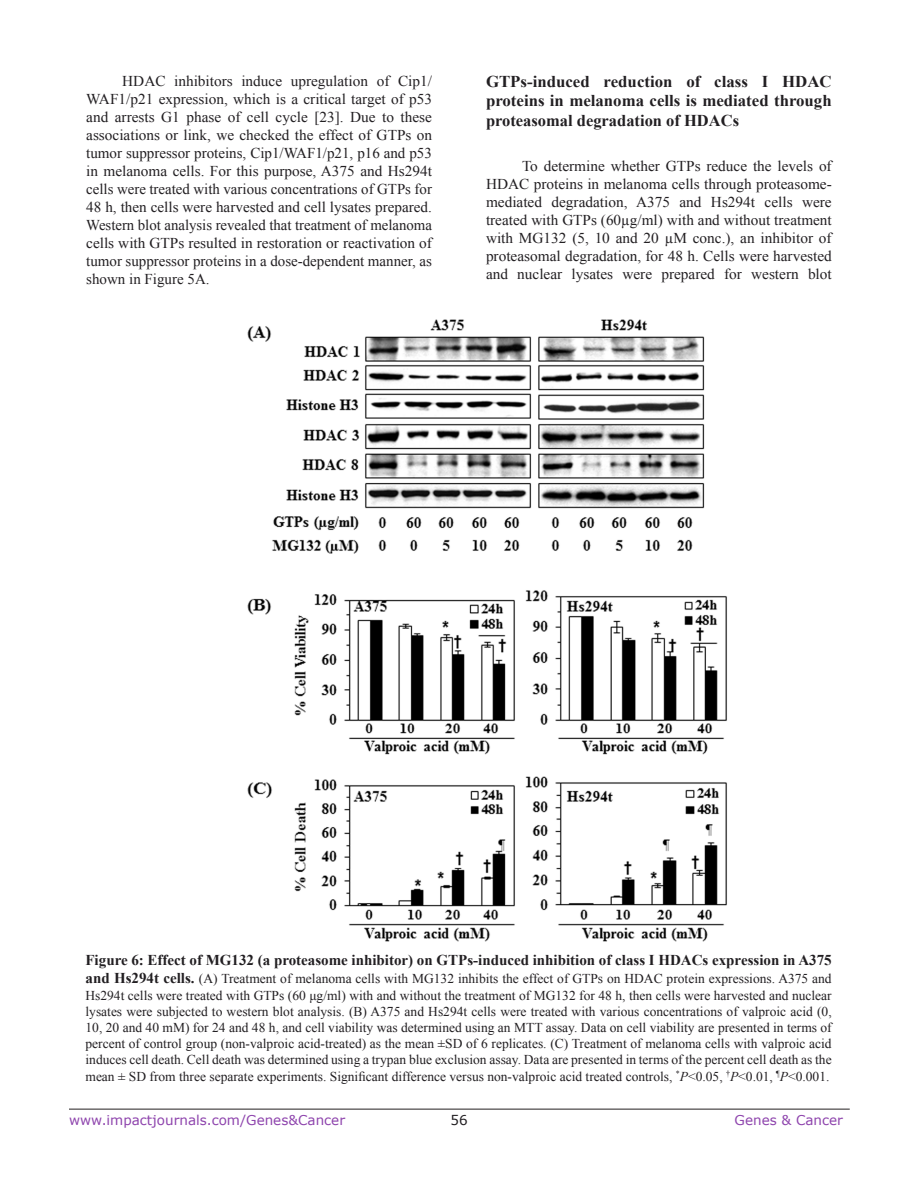
<style>
.page{position:relative;width:918px;height:1188px;background:#fff}
.page>*{position:absolute;margin:0;border:0;box-sizing:border-box;transform-origin:0 0}
.SubHeading{font:700 16.5px/19.8px "Times New Roman";color:#221f22;text-align:justify}
.BodyText{font:15px/18px "Times New Roman";color:#221f22;text-align:justify}
.FigureText{font:700 15px "Times New Roman";color:#221f22}
.FigureText-2{font:13.5px/16.2px "Times New Roman";color:#221f22;text-align:justify}
.t1{font:13.5px "Verdana";color:#8e44ad}
.t2{font:13.5px "Verdana";color:#221f22}
.s1{font-weight:700;font-size:15px}
.s2{font-style:italic}
</style>
<div class="page">
<hr style="left:69px;top:1109px;width:781px;height:1px;background:#231f20">
<img style="left:247px;top:319px;width:480px;height:623px">
<p class="BodyText" style="left:86px;top:71px;width:347px;text-indent:36px">HDAC inhibitors induce upregulation of Cip1/ WAF1/p21 expression, which is a critical target of p53 and arrests G1 phase of cell cycle [23]. Due to these associations or link, we checked the effect of GTPs on tumor suppressor proteins, Cip1/WAF1/p21, p16 and p53 in melanoma cells. For this purpose, A375 and Hs294t cells were treated with various concentrations of GTPs for 48 h, then cells were harvested and cell lysates prepared.<br>Western blot analysis revealed that treatment of melanoma cells with GTPs resulted in restoration or reactivation of tumor suppressor proteins in a dose-dependent manner, as shown in Figure 5A.</p>
<p class="SubHeading" style="left:486px;top:71px;width:347px">GTPs-induced reduction of class I HDAC proteins in melanoma cells is mediated through proteasomal degradation of HDACs</p>
<p class="BodyText" style="left:486px;top:157px;width:347px;text-indent:36px">To determine whether GTPs reduce the levels of HDAC proteins in melanoma cells through proteasome&shy;mediated degradation, A375 and Hs294t cells were treated with GTPs (60µg/ml) with and without treatment with MG132 (5, 10 and 20 µM conc.), an inhibitor of proteasomal degradation, for 48 h. Cells were harvested and nuclear lysates were prepared for western blot</p>
<p class="FigureText" style="left:86px;top:950px;width:748px">Figure 6: Effect of MG132 (a proteasome inhibitor) on GTPs-induced inhibition of class I HDACs expression in A375</p>
<p class="FigureText-2" style="left:86px;top:970px;width:748px"><span class="s1">and Hs294t cells.</span> (A) Treatment of melanoma cells with MG132 inhibits the effect of GTPs on HDAC protein expressions. A375 and Hs294t cells were treated with GTPs (60 μg/ml) with and without the treatment of MG132 for 48 h, then cells were harvested and nuclear lysates were subjected to western blot analysis. (B) A375 and Hs294t cells were treated with various concentrations of valproic acid (0, 10, 20 and 40 mM) for 24 and 48 h, and cell viability was determined using an MTT assay. Data on cell viability are presented in terms of percent of control group (non-valproic acid-treated) as the mean ±SD of 6 replicates. (C) Treatment of melanoma cells with valproic acid induces cell death. Cell death was determined using a trypan blue exclusion assay. Data are presented in terms of the percent cell death as the mean ± SD from three separate experiments. Significant difference versus non-valproic acid treated controls, <sup>*</sup><span class="s2">P</span>&lt;0.05, <sup>†</sup><span class="s2">P</span>&lt;0.01, <sup>¶</sup><span class="s2">P</span>&lt;0.001.</p>
<p class="t1" style="left:69px;top:1111px;width:278px">www.impactjournals.com/Genes&amp;Cancer</p>
<p class="t2" style="left:450px;top:1111px;width:19px">56</p>
<p class="t1" style="left:735px;top:1111px;width:110px">Genes &amp; Cancer</p>
</div>
